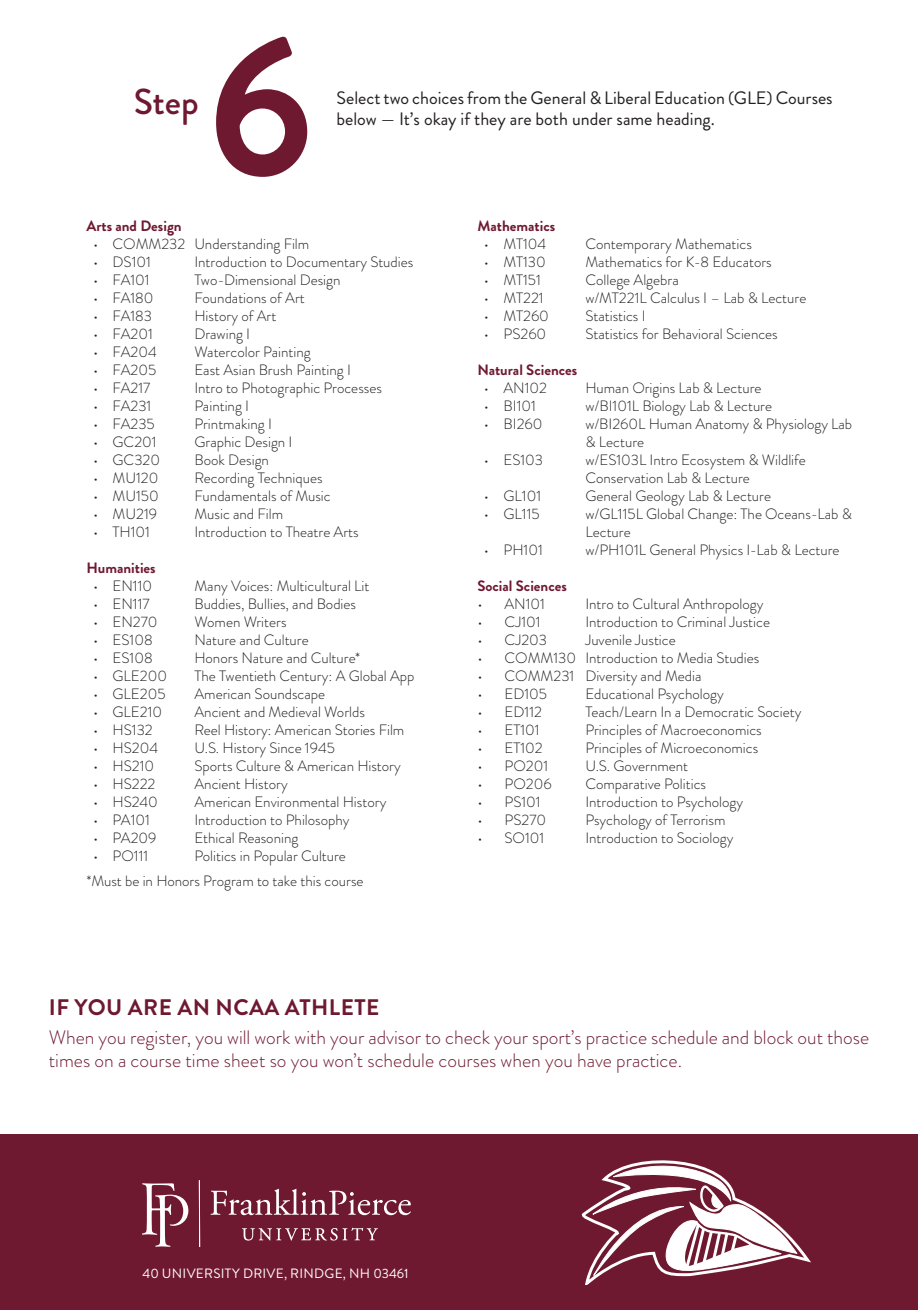
<style>
.page{position:relative;width:918px;height:1310px;background:#fff}
.page>*{position:absolute;margin:0;border:0;box-sizing:border-box;transform-origin:0 0}
.t1{font:700 196.5px "Brandon Grotesque";color:#6f1931}
.t2{font:500 36px "Brandon Grotesque";color:#6f1931}
.t3{font:700 22.5px "Brandon Grotesque";letter-spacing:.02em;color:#6f1931}
.t4{font:300 19.5px/22.5px "Brandon Grotesque";color:#6f1931}
.t5{font:18px/21px "Brandon Grotesque";color:#231f20}
.t6{font:300 15px/18px "Brandon Grotesque";color:#231f20}
.t7{font:700 15px "Brandon Grotesque";color:#6f1931}
.t8{font:13.5px "Brandon Grotesque";letter-spacing:.02em;color:#fff}
</style>
<div class="page">
<div style="left:0;top:1134px;width:918px;height:176px;background:#6f1931"></div>
<svg style="left:582px;top:1160px;width:228px;height:124px"></svg>
<svg style="left:211px;top:1188px;width:200px;height:27px"></svg>
<svg style="left:242px;top:1227px;width:136px;height:13px"></svg>
<svg style="left:142px;top:1183px;width:46px;height:63px"></svg>
<hr style="left:199px;top:1180px;width:1px;height:66px;background:#fff">
<p class="t1" style="left:208px;top:-30px;width:107px">6</p>
<p class="t2" style="left:134px;top:77px;width:67px">Step</p>
<p class="t5" style="left:337px;top:88px;width:498px">Select two choices from the General &amp; Liberal Education (GLE) Courses below — It’s okay if they are both under same heading.</p>
<p class="t7" style="left:87px;top:215px;width:97px">Arts and Design</p>
<p class="t6" style="left:93px;top:235px;width:218px">• COMM232 Understanding Film</p>
<p class="t6" style="left:93px;top:253px;width:59px">• DS101</p>
<p class="t6" style="left:195px;top:253px;width:220px">Introduction to Documentary Studies</p>
<p class="t6" style="left:93px;top:271px;width:58px">• FA101</p>
<p class="t6" style="left:195px;top:271px;width:148px">Two-Dimensional Design</p>
<p class="t6" style="left:93px;top:289px;width:62px">• FA180</p>
<p class="t6" style="left:195px;top:289px;width:112px">Foundations of Art</p>
<p class="t6" style="left:93px;top:307px;width:61px">• FA183</p>
<p class="t6" style="left:195px;top:307px;width:83px">History of Art</p>
<p class="t6" style="left:93px;top:325px;width:61px">• FA201</p>
<p class="t6" style="left:195px;top:325px;width:57px">Drawing I</p>
<p class="t6" style="left:93px;top:343px;width:65px">• FA204</p>
<p class="t6" style="left:195px;top:343px;width:118px">Watercolor Painting</p>
<p class="t6" style="left:93px;top:361px;width:65px">• FA205</p>
<p class="t6" style="left:195px;top:361px;width:158px">East Asian Brush Painting I</p>
<p class="t6" style="left:93px;top:379px;width:59px">• FA217</p>
<p class="t6" style="left:195px;top:379px;width:189px">Intro to Photographic Processes</p>
<p class="t6" style="left:93px;top:397px;width:60px">• FA231</p>
<p class="t6" style="left:195px;top:397px;width:56px">Painting I</p>
<p class="t6" style="left:93px;top:415px;width:63px">• FA235</p>
<p class="t6" style="left:195px;top:415px;width:79px">Printmaking I</p>
<p class="t6" style="left:93px;top:433px;width:65px">• GC201</p>
<p class="t6" style="left:195px;top:433px;width:100px">Graphic Design I</p>
<p class="t6" style="left:93px;top:451px;width:69px">• GC320</p>
<p class="t6" style="left:195px;top:451px;width:76px">Book Design</p>
<p class="t6" style="left:93px;top:469px;width:67px">• MU120</p>
<p class="t6" style="left:195px;top:469px;width:130px">Recording Techniques</p>
<p class="t6" style="left:93px;top:487px;width:67px">• MU150</p>
<p class="t6" style="left:195px;top:487px;width:138px">Fundamentals of Music</p>
<p class="t6" style="left:93px;top:505px;width:66px">• MU219</p>
<p class="t6" style="left:195px;top:505px;width:90px">Music and Film</p>
<p class="t6" style="left:93px;top:523px;width:59px">• TH101</p>
<p class="t6" style="left:195px;top:523px;width:166px">Introduction to Theatre Arts</p>
<p class="t7" style="left:87px;top:557px;width:71px">Humanities</p>
<p class="t6" style="left:93px;top:577px;width:61px">• EN110</p>
<p class="t6" style="left:195px;top:577px;width:176px">Many Voices: Multicultural Lit</p>
<p class="t6" style="left:93px;top:595px;width:58px">• EN117</p>
<p class="t6" style="left:195px;top:595px;width:163px">Buddies, Bullies, and Bodies</p>
<p class="t6" style="left:93px;top:613px;width:66px">• EN270</p>
<p class="t6" style="left:195px;top:613px;width:94px">Women Writers</p>
<p class="t6" style="left:93px;top:631px;width:61px">• ES108</p>
<p class="t6" style="left:195px;top:631px;width:116px">Nature and Culture</p>
<p class="t6" style="left:93px;top:649px;width:61px">• ES108</p>
<p class="t6" style="left:195px;top:649px;width:167px">Honors Nature and Culture*</p>
<p class="t6" style="left:93px;top:667px;width:76px">• GLE200</p>
<p class="t6" style="left:195px;top:667px;width:221px">The Twentieth Century: A Global App</p>
<p class="t6" style="left:93px;top:685px;width:74px">• GLE205</p>
<p class="t6" style="left:195px;top:685px;width:132px">American Soundscape</p>
<p class="t6" style="left:93px;top:703px;width:71px">• GLE210</p>
<p class="t6" style="left:195px;top:703px;width:172px">Ancient and Medieval Worlds</p>
<p class="t6" style="left:93px;top:721px;width:61px">• HS132</p>
<p class="t6" style="left:195px;top:721px;width:211px">Reel History: American Stories Film</p>
<p class="t6" style="left:93px;top:739px;width:67px">• HS204</p>
<p class="t6" style="left:195px;top:739px;width:142px">U.S. History Since 1945</p>
<p class="t6" style="left:93px;top:757px;width:63px">• HS210</p>
<p class="t6" style="left:195px;top:757px;width:208px">Sports Culture &amp; American History</p>
<p class="t6" style="left:93px;top:775px;width:64px">• HS222</p>
<p class="t6" style="left:195px;top:775px;width:95px">Ancient History</p>
<p class="t6" style="left:93px;top:793px;width:66px">• HS240</p>
<p class="t6" style="left:195px;top:793px;width:193px">American Environmental History</p>
<p class="t6" style="left:93px;top:811px;width:59px">• PA101</p>
<p class="t6" style="left:195px;top:811px;width:157px">Introduction to Philosophy</p>
<p class="t6" style="left:93px;top:829px;width:65px">• PA209</p>
<p class="t6" style="left:195px;top:829px;width:105px">Ethical Reasoning</p>
<p class="t6" style="left:93px;top:847px;width:57px">• PO111</p>
<p class="t6" style="left:195px;top:847px;width:153px">Politics in Popular Culture</p>
<p class="t6" style="left:87px;top:872px;width:279px">*Must be in Honors Program to take this course</p>
<p class="t7" style="left:477px;top:215px;width:79px">Mathematics</p>
<p class="t6" style="left:484px;top:235px;width:64px">• MT104</p>
<p class="t6" style="left:585px;top:235px;width:168px">Contemporary Mathematics</p>
<p class="t6" style="left:484px;top:253px;width:63px">• MT130</p>
<p class="t6" style="left:585px;top:253px;width:188px">Mathematics for K-8 Educators</p>
<p class="t6" style="left:484px;top:271px;width:58px">• MT151</p>
<p class="t6" style="left:585px;top:271px;width:95px">College Algebra</p>
<p class="t6" style="left:484px;top:289px;width:61px">• MT221</p>
<p class="t6" style="left:585px;top:289px;width:222px">w/MT221L Calculus I – Lab &amp; Lecture</p>
<p class="t6" style="left:484px;top:307px;width:67px">• MT260</p>
<p class="t6" style="left:585px;top:307px;width:62px">Statistics I</p>
<p class="t6" style="left:484px;top:325px;width:64px">• PS260</p>
<p class="t6" style="left:585px;top:325px;width:194px">Statistics for Behavioral Sciences</p>
<p class="t7" style="left:477px;top:359px;width:101px">Natural Sciences</p>
<p class="t6" style="left:484px;top:379px;width:65px">• AN102</p>
<p class="t6" style="left:585px;top:379px;width:178px">Human Origins Lab &amp; Lecture</p>
<p class="t6" style="left:484px;top:397px;width:53px">• BI101</p>
<p class="t6" style="left:585px;top:397px;width:188px">w/BI101L Biology Lab &amp; Lecture</p>
<p class="t6" style="left:484px;top:415px;width:60px">• BI260</p>
<p class="t6" style="left:585px;top:415px;width:268px">w/BI260L Human Anatomy &amp; Physiology Lab &amp; Lecture</p>
<p class="t6" style="left:484px;top:451px;width:61px">• ES103</p>
<p class="t6" style="left:585px;top:451px;width:222px">w/ES103L Intro Ecosystem &amp; Wildlife<br>Conservation Lab &amp; Lecture</p>
<p class="t6" style="left:484px;top:487px;width:59px">• GL101</p>
<p class="t6" style="left:585px;top:487px;width:187px">General Geology Lab &amp; Lecture</p>
<p class="t6" style="left:484px;top:505px;width:57px">• GL115</p>
<p class="t6" style="left:585px;top:505px;width:268px">w/GL115L Global Change: The Oceans-Lab &amp;<br>Lecture</p>
<p class="t6" style="left:484px;top:541px;width:60px">• PH101</p>
<p class="t6" style="left:585px;top:541px;width:256px">w/PH101L General Physics I-Lab &amp; Lecture</p>
<p class="t7" style="left:477px;top:575px;width:91px">Social Sciences</p>
<p class="t6" style="left:477px;top:595px;width:69px">• AN101</p>
<p class="t6" style="left:585px;top:595px;width:180px">Intro to Cultural Anthropology</p>
<p class="t6" style="left:477px;top:613px;width:65px">• CJ101</p>
<p class="t6" style="left:585px;top:613px;width:186px">Introduction to Criminal Justice</p>
<p class="t6" style="left:477px;top:631px;width:71px">• CJ203</p>
<p class="t6" style="left:585px;top:631px;width:92px">Juvenile Justice</p>
<p class="t6" style="left:477px;top:649px;width:283px">• COMM130 Introduction to Media Studies</p>
<p class="t6" style="left:477px;top:667px;width:225px">• COMM231 Diversity and Media</p>
<p class="t6" style="left:477px;top:685px;width:71px">• ED105</p>
<p class="t6" style="left:585px;top:685px;width:140px">Educational Psychology</p>
<p class="t6" style="left:477px;top:703px;width:66px">• ED112</p>
<p class="t6" style="left:585px;top:703px;width:217px">Teach/Learn In a Democratic Society</p>
<p class="t6" style="left:477px;top:721px;width:64px">• ET101</p>
<p class="t6" style="left:585px;top:721px;width:178px">Principles of Macroeconomics</p>
<p class="t6" style="left:477px;top:739px;width:67px">• ET102</p>
<p class="t6" style="left:585px;top:739px;width:174px">Principles of Microeconomics</p>
<p class="t6" style="left:477px;top:757px;width:72px">• PO201</p>
<p class="t6" style="left:585px;top:757px;width:104px">U.S. Government</p>
<p class="t6" style="left:477px;top:775px;width:76px">• PO206</p>
<p class="t6" style="left:585px;top:775px;width:122px">Comparative Politics</p>
<p class="t6" style="left:477px;top:793px;width:65px">• PS101</p>
<p class="t6" style="left:585px;top:793px;width:159px">Introduction to Psychology</p>
<p class="t6" style="left:477px;top:811px;width:70px">• PS270</p>
<p class="t6" style="left:585px;top:811px;width:141px">Psychology of Terrorism</p>
<p class="t6" style="left:477px;top:829px;width:68px">• SO101</p>
<p class="t6" style="left:585px;top:829px;width:150px">Introduction to Sociology</p>
<p class="t3" style="left:49px;top:991px;width:332px">IF YOU ARE AN NCAA ATHLETE</p>
<p class="t4" style="left:49px;top:1026px;width:822px">When you register, you will work with your advisor to check your sport’s practice schedule and block out those times on a course time sheet so you won’t schedule courses when you have practice.</p>
<p class="t8" style="left:142px;top:1264px;width:268px">40 UNIVERSITY DRIVE, RINDGE, NH 03461</p>
</div>
